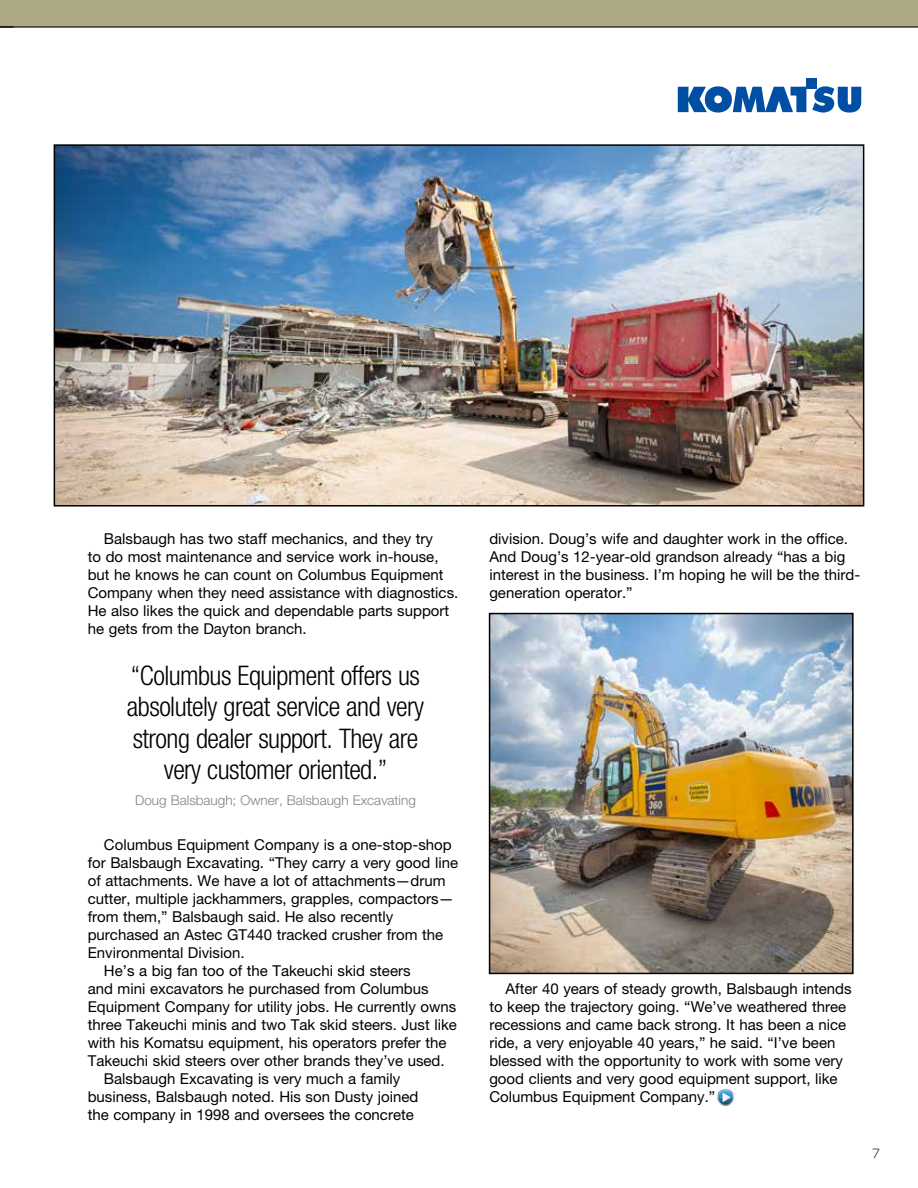
<style>
.page{position:relative;width:918px;height:1188px;background:#fff}
.page>*{position:absolute;margin:0;border:0;box-sizing:border-box;transform-origin:0 0}
.t1{font:300 condensed 27px/31.5px "Helvetica Neue LT Std";letter-spacing:-.02em;color:#000;text-align:center}
.t2{font:15px/18px "Helvetica Neue LT Std";color:#000}
.t3{font:300 13.5px "Helvetica Neue LT Std";color:#808285}
.t4{font:300 13.5px "Eurostile Next LT Com";color:#000}
</style>
<div class="page">
<div style="left:0;top:0;width:918px;height:27px;background:#ada884"></div>
<hr style="left:0;top:26px;width:918px;height:2px;background:#000">
<svg style="left:678px;top:86px;width:128px;height:27px"></svg>
<svg style="left:812px;top:86px;width:49px;height:27px"></svg>
<div style="left:806px;top:79px;width:11px;height:10px;background:#004fa3"></div>
<img style="left:57px;top:147px;width:804px;height:357px">
<div style="left:54px;top:144px;width:810px;height:363px;border:2px solid #000"></div>
<svg style="left:717px;top:1089px;width:17px;height:17px"></svg>
<img style="left:492px;top:616px;width:359px;height:355px">
<div style="left:489px;top:613px;width:365px;height:361px;border:2px solid #000"></div>
<p class="t2" style="left:88px;top:530px;width:372px;text-indent:16px">Balsbaugh has two staff mechanics, and they try<br>to do most maintenance and service work in-house, but he knows he can count on Columbus Equipment Company when they need assistance with diagnostics.<br>He also likes the quick and dependable parts support he gets from the Dayton branch.</p>
<h1 class="t1" style="left:127px;top:659px;width:299px">“Columbus Equipment offers us absolutely great service and very strong dealer support. They are very customer oriented.”</h1>
<p class="t3" style="left:135px;top:792px;width:282px">Doug Balsbaugh; Owner, Balsbaugh Excavating</p>
<p class="t2" style="left:104px;top:836px;width:349px">Columbus Equipment Company is a one-stop-shop</p>
<p class="t2" style="left:88px;top:854px;width:372px">for Balsbaugh Excavating. “They carry a very good line</p>
<p class="t2" style="left:88px;top:872px;width:359px">of attachments. We have a lot of attachments—drum</p>
<p class="t2" style="left:88px;top:890px;width:367px">cutter, multiple jackhammers, grapples, compactors—</p>
<p class="t2" style="left:88px;top:908px;width:307px">from them,” Balsbaugh said. He also recently</p>
<p class="t2" style="left:88px;top:926px;width:357px">purchased an Astec GT440 tracked crusher from the</p>
<p class="t2" style="left:88px;top:944px;width:158px">Environmental Division.</p>
<p class="t2" style="left:104px;top:962px;width:308px">He’s a big fan too of the Takeuchi skid steers</p>
<p class="t2" style="left:88px;top:980px;width:342px">and mini excavators he purchased from Columbus</p>
<p class="t2" style="left:88px;top:998px;width:370px">Equipment Company for utility jobs. He currently owns</p>
<p class="t2" style="left:88px;top:1016px;width:371px">three Takeuchi minis and two Tak skid steers. Just like</p>
<p class="t2" style="left:88px;top:1034px;width:360px">with his Komatsu equipment, his operators prefer the</p>
<p class="t2" style="left:88px;top:1052px;width:358px">Takeuchi skid steers over other brands they’ve used.</p>
<p class="t2" style="left:104px;top:1070px;width:298px">Balsbaugh Excavating is very much a family</p>
<p class="t2" style="left:88px;top:1088px;width:332px">business, Balsbaugh noted. His son Dusty joined</p>
<p class="t2" style="left:88px;top:1106px;width:328px">the company in 1998 and oversees the concrete</p>
<p class="t2" style="left:489px;top:530px;width:372px">division. Doug’s wife and daughter work in the office.<br>And Doug’s 12-year-old grandson already “has a big interest in the business. I’m hoping he will be the third&shy;generation operator.”</p>
<p class="t2" style="left:489px;top:980px;width:364px;text-indent:16px">After 40 years of steady growth, Balsbaugh intends to keep the trajectory going. “We’ve weathered three recessions and came back strong. It has been a nice ride, a very enjoyable 40 years,” he said. “I’ve been blessed with the opportunity to work with some very good clients and very good equipment support, like Columbus Equipment Company.”</p>
<p class="t4" style="left:872px;top:1146px;width:9px">7</p>
</div>
